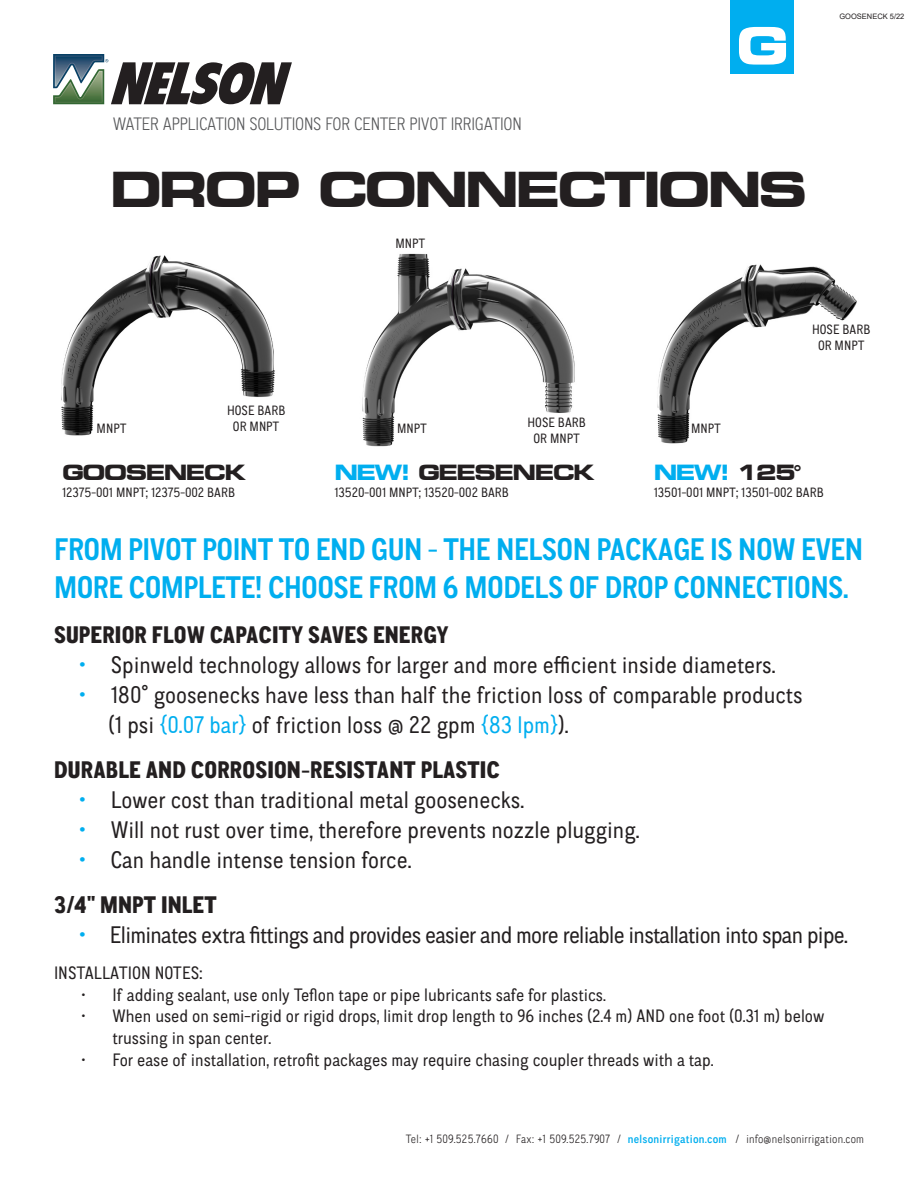
<style>
.page{position:relative;width:918px;height:1188px;background:#fff}
.page>*{position:absolute;margin:0;border:0;box-sizing:border-box;transform-origin:0 0}
.t1{font:700 expanded 50.55px "Square 721 BT";color:#fff}
.t2{font:700 expanded 48px "Square 721 BT";letter-spacing:-.07em;color:#231f20}
.Headline_Leads{font:700 31.2px/37.5px "CA Normal";letter-spacing:-.015em;color:#00aeef}
.Headline_Leads-2{font:24px/30px "CA Normal";color:#231f20}
.Headline_Leads-3{font:800 24px "CA Normal";letter-spacing:.005em;color:#231f20}
.Headline_Leads-4{font:24px "CA Normal";letter-spacing:-.03em;color:#231f20}
.t3{font:700 expanded 20.85px "Square 721 BT";letter-spacing:-.07em;color:#231f20}
.t4{font:700 expanded 20.85px "Square 721 BT";letter-spacing:-.07em;color:#00aeef}
.t5{font:18px/21.6px "CA Normal";color:#231f20}
.t6{font:300 18px "CA Normal";letter-spacing:-.015em;color:#57585a}
.t7{font:13.5px "CA Normal";color:#231f20}
.t8{font:300 12px "CA Normal";letter-spacing:.02em;color:#231f20}
.t9{font:7.5px "Arial";color:#231f20}
.s1{color:#00aeef}
.s2{color:#231f20}
.s3{font-weight:500;color:#00aeef}
</style>
<div class="page">
<svg style="left:53px;top:54px;width:239px;height:50px"></svg>
<img style="left:61px;top:255px;width:214px;height:181px">
<div style="left:731px;top:0;width:63px;height:73px;background:#00aeef"></div>
<img style="left:362px;top:253px;width:213px;height:194px">
<img style="left:657px;top:264px;width:200px;height:180px">
<p class="t6" style="left:113px;top:112px;width:411px">WATER APPLICATION SOLUTIONS FOR CENTER PIVOT IRRIGATION</p>
<p class="t1" style="left:736px;top:15px;width:55px">G</p>
<p class="t2" style="left:110px;top:161px;width:699px">DROP CONNECTIONS</p>
<p class="t7" style="left:395px;top:234px;width:31px">MNPT</p>
<p class="t9" style="left:839px;top:11px;width:67px">GOOSENECK 5/22</p>
<p class="t7" style="left:97px;top:420px;width:31px">MNPT</p>
<p class="t7" style="left:227px;top:402px;width:60px">HOSE BARB</p>
<p class="t7" style="left:233px;top:418px;width:48px">OR MNPT</p>
<p class="t7" style="left:397px;top:420px;width:31px">MNPT</p>
<p class="t7" style="left:527px;top:413px;width:60px">HOSE BARB</p>
<p class="t7" style="left:533px;top:430px;width:48px">OR MNPT</p>
<p class="t7" style="left:691px;top:420px;width:31px">MNPT</p>
<p class="t7" style="left:812px;top:320px;width:60px">HOSE BARB</p>
<p class="t7" style="left:818px;top:336px;width:48px">OR MNPT</p>
<p class="t3" style="left:62px;top:460px;width:185px">GOOSENECK</p>
<p class="t7" style="left:62px;top:483px;width:174px">12375-001 MNPT; 12375-002 BARB</p>
<p class="t3" style="left:334px;top:460px;width:262px"><span class="s1">NEW!</span> GEESENECK</p>
<p class="t7" style="left:334px;top:483px;width:176px">13520-001 MNPT; 13520-002 BARB</p>
<p class="t4" style="left:654px;top:460px;width:149px">NEW! <span class="s2">125°</span></p>
<p class="t7" style="left:654px;top:483px;width:171px">13501-001 MNPT; 13501-002 BARB</p>
<p class="Headline_Leads" style="left:54px;top:530px;width:811px">FROM PIVOT POINT TO END GUN - THE NELSON PACKAGE IS NOW EVEN<br>MORE COMPLETE! CHOOSE FROM 6 MODELS OF DROP CONNECTIONS.</p>
<p class="Headline_Leads-3" style="left:54px;top:617px;width:396px">SUPERIOR FLOW CAPACITY SAVES ENERGY</p>
<p class="Headline_Leads-2" style="left:111px;top:649px;width:666px">Spinweld technology allows for larger and more efficient inside diameters.</p>
<p class="Headline_Leads-2" style="left:108px;top:679px;width:696px">180° goosenecks have less than half the friction loss of comparable products (1 psi <span class="s1">{0.07 bar}</span> of friction loss @ 22 gpm <span class="s1">{83 lpm}</span>).</p>
<p class="Headline_Leads-3" style="left:54px;top:752px;width:447px">DURABLE AND CORROSION-RESISTANT PLASTIC</p>
<p class="Headline_Leads-2" style="left:111px;top:784px;width:415px">Lower cost than traditional metal goosenecks.</p>
<p class="Headline_Leads-2" style="left:111px;top:814px;width:530px">Will not rust over time, therefore prevents nozzle plugging.</p>
<p class="Headline_Leads-2" style="left:111px;top:844px;width:302px">Can handle intense tension force.</p>
<p class="Headline_Leads-3" style="left:54px;top:887px;width:164px">3/4" MNPT INLET</p>
<p class="Headline_Leads-4" style="left:110px;top:918px;width:739px">Eliminates extra fittings and provides easier and more reliable installation into span pipe.</p>
<p class="t5" style="left:54px;top:962px;width:150px">INSTALLATION NOTES:</p>
<p class="t5" style="left:81px;top:983px;width:526px">• If adding sealant, use only Teflon tape or pipe lubricants safe for plastics.</p>
<p class="t5" style="left:112px;top:1005px;width:713px;text-indent:-32px">• When used on semi-rigid or rigid drops, limit drop length to 96 inches (2.4 m) AND one foot (0.31 m) below trussing in span center.</p>
<p class="t5" style="left:81px;top:1048px;width:634px">• For ease of installation, retrofit packages may require chasing coupler threads with a tap.</p>
<p class="t8" style="left:406px;top:1131px;width:460px">Tel: +1 509.525.7660 / Fax: +1 509.525.7907 / <span class="s3">nelsonirrigation.com</span> / info@nelsonirrigation.com</p>
</div>
